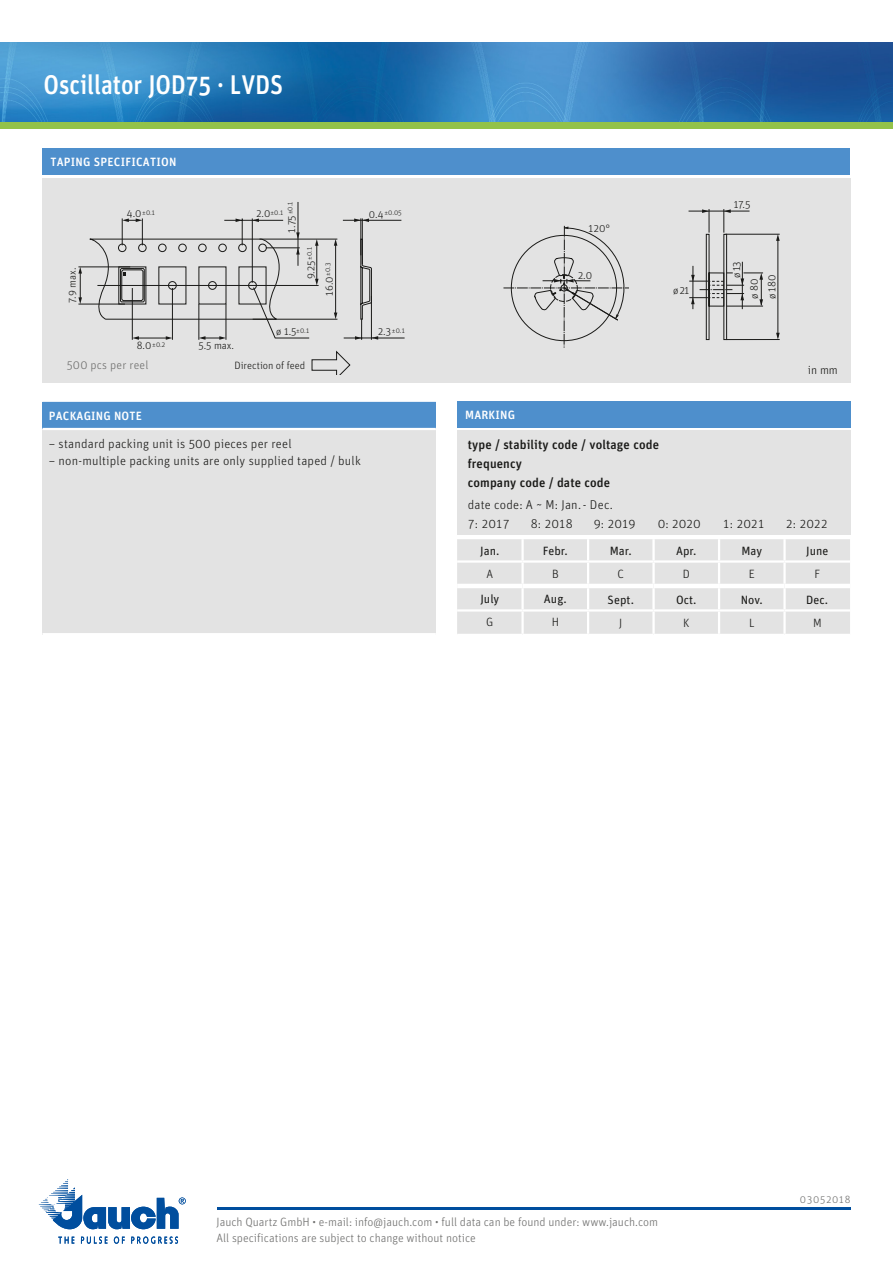
<style>
.page{position:relative;width:893px;height:1263px;background:#fff}
.page>*{position:absolute;margin:0;border:0;box-sizing:border-box;transform-origin:0 0}
.t1{font:500 27px "Unit Pro";color:#fff;scale:.9 1}
.Tabellentext{font:300 12.75px "Unit Pro";letter-spacing:.015em;color:#1a1a18}
.t2{font:500 12.75px "Unit Pro";letter-spacing:.01em;color:#1a1a18}
.t3{font:300 12px "Unit Pro";color:#6f6f6e}
.Tabellentext-2{font:12px "Unit Pro";letter-spacing:.005em;color:#1a1a18}
.Tabellentext_Kopf{font:500 12px "Unit Pro";letter-spacing:.02em;color:#fff}
.t4{font:300 12px "Unit Pro";color:#1a1a18}
.t5{font:300 10.8px "Unit Pro";color:#1a1a18}
.t6{font:300 10.65px "Unit Pro";color:#1a1a18}
.t7{font:300 10.5px "Unit Pro";color:#6f6f6e}
.t8{font:300 7.05px "Unit Pro";color:#1a1a18}
.s1{font-size:10.65px}
</style>
<div class="page">
<img style="left:0;top:43px;width:893px;height:80px">
<div style="left:0;top:123px;width:893px;height:6px;background:#93c249"></div>
<svg style="left:58px;top:1236px;width:16px;height:7px"></svg>
<svg style="left:81px;top:1236px;width:26px;height:8px"></svg>
<svg style="left:114px;top:1236px;width:11px;height:8px"></svg>
<svg style="left:131px;top:1236px;width:47px;height:8px"></svg>
<svg style="left:39px;top:1179px;width:147px;height:50px"></svg>
<hr style="left:217px;top:1208px;width:633px;height:2px;background:#004e9e">
<div style="left:43px;top:178px;width:808px;height:204px;background:#e3e3e3"></div>
<div style="left:43px;top:149px;width:807px;height:26px;background:#4e8fcc"></div>
<div style="left:43px;top:402px;width:393px;height:27px;background:#4e8fcc"></div>
<div style="left:43px;top:429px;width:393px;height:205px;background:#e3e3e3"></div>
<hr style="left:43px;top:428px;width:393px;height:2px;background:#fff">
<hr style="left:43px;top:633px;width:393px;height:2px;background:#fff">
<hr style="left:259px;top:239px;width:78px;height:1px;background:#1a1a18">
<hr style="left:253px;top:319px;width:84px;height:1px;background:#1a1a18">
<hr style="left:335px;top:244px;width:1px;height:71px;background:#1a1a18">
<svg style="left:334px;top:313px;width:3px;height:6px"></svg>
<svg style="left:334px;top:239px;width:3px;height:7px"></svg>
<hr style="left:298px;top:202px;width:1px;height:33px;background:#1a1a18">
<hr style="left:362px;top:218px;width:1px;height:46px;background:#1a1a18">
<hr style="left:367px;top:220px;width:34px;height:1px;background:#1a1a18">
<hr style="left:361px;top:218px;width:1px;height:37px;background:#1a1a18">
<svg style="left:343px;top:218px;width:26px;height:4px"></svg>
<hr style="left:344px;top:338px;width:30px;height:1px;background:#1a1a18">
<svg style="left:355px;top:238px;width:50px;height:102px"></svg>
<svg style="left:311px;top:350px;width:40px;height:24px"></svg>
<svg style="left:78px;top:218px;width:241px;height:122px"></svg>
<hr style="left:725px;top:234px;width:55px;height:1px;background:#1a1a18">
<hr style="left:777px;top:239px;width:1px;height:98px;background:#1a1a18">
<hr style="left:688px;top:211px;width:61px;height:1px;background:#1a1a18">
<hr style="left:727px;top:339px;width:53px;height:1px;background:#1a1a18">
<svg style="left:503px;top:226px;width:126px;height:122px"></svg>
<svg style="left:689px;top:209px;width:74px;height:131px"></svg>
<svg style="left:776px;top:333px;width:4px;height:6px"></svg>
<svg style="left:776px;top:234px;width:4px;height:7px"></svg>
<div style="left:457px;top:539px;width:393px;height:95px;background:#e3e3e3"></div>
<hr style="left:457px;top:560px;width:66px;height:3px;background:#fff">
<hr style="left:523px;top:560px;width:65px;height:3px;background:#fff">
<hr style="left:588px;top:560px;width:66px;height:3px;background:#fff">
<hr style="left:654px;top:560px;width:65px;height:3px;background:#fff">
<hr style="left:719px;top:560px;width:65px;height:3px;background:#fff">
<hr style="left:784px;top:560px;width:66px;height:3px;background:#fff">
<hr style="left:457px;top:609px;width:66px;height:2px;background:#fff">
<hr style="left:523px;top:609px;width:65px;height:2px;background:#fff">
<hr style="left:588px;top:609px;width:66px;height:2px;background:#fff">
<hr style="left:654px;top:609px;width:65px;height:2px;background:#fff">
<hr style="left:719px;top:609px;width:65px;height:2px;background:#fff">
<hr style="left:784px;top:609px;width:66px;height:2px;background:#fff">
<hr style="left:521px;top:539px;width:3px;height:21px;background:#fff">
<hr style="left:587px;top:539px;width:2px;height:21px;background:#fff">
<hr style="left:652px;top:539px;width:3px;height:21px;background:#fff">
<hr style="left:718px;top:539px;width:2px;height:21px;background:#fff">
<hr style="left:783px;top:539px;width:3px;height:21px;background:#fff">
<hr style="left:521px;top:563px;width:3px;height:21px;background:#fff">
<hr style="left:587px;top:563px;width:2px;height:21px;background:#fff">
<hr style="left:652px;top:563px;width:3px;height:21px;background:#fff">
<hr style="left:718px;top:563px;width:2px;height:21px;background:#fff">
<hr style="left:783px;top:563px;width:3px;height:21px;background:#fff">
<hr style="left:521px;top:588px;width:3px;height:21px;background:#fff">
<hr style="left:587px;top:588px;width:2px;height:21px;background:#fff">
<hr style="left:652px;top:588px;width:3px;height:21px;background:#fff">
<hr style="left:718px;top:588px;width:2px;height:21px;background:#fff">
<hr style="left:783px;top:588px;width:3px;height:21px;background:#fff">
<hr style="left:521px;top:611px;width:3px;height:23px;background:#fff">
<hr style="left:587px;top:611px;width:2px;height:23px;background:#fff">
<hr style="left:652px;top:611px;width:3px;height:23px;background:#fff">
<hr style="left:718px;top:611px;width:2px;height:23px;background:#fff">
<hr style="left:783px;top:611px;width:3px;height:23px;background:#fff">
<hr style="left:457px;top:584px;width:66px;height:4px;background:#fff">
<hr style="left:523px;top:584px;width:65px;height:4px;background:#fff">
<hr style="left:588px;top:584px;width:66px;height:4px;background:#fff">
<hr style="left:654px;top:584px;width:65px;height:4px;background:#fff">
<hr style="left:719px;top:584px;width:65px;height:4px;background:#fff">
<hr style="left:784px;top:584px;width:66px;height:4px;background:#fff">
<div style="left:457px;top:402px;width:393px;height:26px;background:#4e8fcc"></div>
<div style="left:457px;top:431px;width:393px;height:104px;background:#e3e3e3"></div>
<p class="t1" style="left:43px;top:65px;width:268px">Oscillator JOD75 · LVDS</p>
<p class="Tabellentext_Kopf" style="left:50px;top:153px;width:128px">TAPING SPECIFICATION</p>
<p class="t8" style="left:286px;top:214px;width:14px;rotate:-90deg">±0.1</p>
<p class="t6" style="left:285px;top:233px;width:19px;rotate:-90deg">1.75</p>
<p class="t8" style="left:142px;top:208px;width:14px">±0.1</p>
<p class="t6" style="left:127px;top:207px;width:16px">4.0</p>
<p class="t8" style="left:270px;top:208px;width:14px">±0.1</p>
<p class="t6" style="left:256px;top:207px;width:15px">2.0</p>
<p class="t8" style="left:369px;top:208px;width:34px"><span class="s1">0.4</span>±0.05</p>
<p class="t5" style="left:589px;top:221px;width:23px">120°</p>
<p class="t5" style="left:734px;top:197px;width:18px">17.5</p>
<p class="t6" style="left:65px;top:303px;width:37px;rotate:-90deg">7.9 max.</p>
<p class="t8" style="left:305px;top:260px;width:14px;rotate:-90deg">±0.1</p>
<p class="t6" style="left:304px;top:279px;width:20px;rotate:-90deg">9.25</p>
<p class="t6" style="left:322px;top:296px;width:34px;rotate:-90deg">16.0<sup>±0.3</sup></p>
<p class="t5" style="left:578px;top:268px;width:16px">2.0</p>
<p class="t5" style="left:673px;top:283px;width:18px">ø 21</p>
<p class="t5" style="left:729px;top:278px;width:18px;rotate:-90deg">ø 13</p>
<p class="t5" style="left:747px;top:299px;width:22px;rotate:-90deg">ø 80</p>
<p class="t5" style="left:765px;top:299px;width:26px;rotate:-90deg">ø 180</p>
<p class="t6" style="left:276px;top:325px;width:34px">ø 1.5<sup>±0.1</sup></p>
<p class="t8" style="left:378px;top:326px;width:28px"><span class="s1">2.3</span> ±0.1</p>
<p class="t8" style="left:137px;top:340px;width:30px"><span class="s1">8.0</span>±0.2</p>
<p class="t6" style="left:198px;top:339px;width:37px">5.5 max.</p>
<p class="t3" style="left:67px;top:357px;width:83px">500 pcs per reel</p>
<p class="t6" style="left:234px;top:358px;width:72px">Direction of feed</p>
<p class="t4" style="left:808px;top:362px;width:31px">in mm</p>
<p class="Tabellentext_Kopf" style="left:49px;top:408px;width:94px">PACKAGING NOTE</p>
<p class="Tabellentext" style="left:49px;top:435px;width:244px">– standard packing unit is 500 pieces per reel</p>
<p class="Tabellentext" style="left:49px;top:453px;width:313px">– non-multiple packing units are only supplied taped / bulk</p>
<p class="Tabellentext_Kopf" style="left:465px;top:406px;width:52px">MARKING</p>
<p class="t2" style="left:468px;top:436px;width:193px">type / stability code / voltage code</p>
<p class="t2" style="left:468px;top:455px;width:56px">frequency</p>
<p class="t2" style="left:468px;top:473px;width:144px">company code / date code</p>
<p class="Tabellentext" style="left:468px;top:497px;width:147px">date code: A ~ M: Jan.- Dec.</p>
<p class="Tabellentext" style="left:468px;top:515px;width:44px">7: 2017</p>
<p class="Tabellentext" style="left:531px;top:515px;width:43px">8: 2018</p>
<p class="Tabellentext" style="left:594px;top:515px;width:43px">9: 2019</p>
<p class="Tabellentext" style="left:658px;top:515px;width:44px">0: 2020</p>
<p class="Tabellentext" style="left:723px;top:515px;width:44px">1: 2021</p>
<p class="Tabellentext" style="left:786px;top:515px;width:44px">2: 2022</p>
<p class="Tabellentext-2" style="left:480px;top:543px;width:21px">Jan.</p>
<p class="Tabellentext-2" style="left:543px;top:543px;width:27px">Febr.</p>
<p class="Tabellentext-2" style="left:610px;top:543px;width:24px">Mar.</p>
<p class="Tabellentext-2" style="left:676px;top:543px;width:22px">Apr.</p>
<p class="Tabellentext-2" style="left:741px;top:543px;width:22px">May</p>
<p class="Tabellentext-2" style="left:806px;top:543px;width:24px">June</p>
<p class="t4" style="left:486px;top:566px;width:8px">A</p>
<p class="t4" style="left:552px;top:566px;width:8px">B</p>
<p class="t4" style="left:618px;top:566px;width:8px">C</p>
<p class="t4" style="left:683px;top:566px;width:9px">D</p>
<p class="t4" style="left:749px;top:566px;width:8px">E</p>
<p class="t4" style="left:814px;top:566px;width:7px">F</p>
<p class="Tabellentext-2" style="left:480px;top:590px;width:21px">July</p>
<p class="Tabellentext-2" style="left:544px;top:590px;width:24px">Aug.</p>
<p class="Tabellentext-2" style="left:608px;top:591px;width:28px">Sept.</p>
<p class="Tabellentext-2" style="left:676px;top:591px;width:22px">Oct.</p>
<p class="Tabellentext-2" style="left:741px;top:591px;width:24px">Nov.</p>
<p class="Tabellentext-2" style="left:806px;top:591px;width:23px">Dec.</p>
<p class="t4" style="left:486px;top:614px;width:9px">G</p>
<p class="t4" style="left:552px;top:614px;width:9px">H</p>
<p class="t4" style="left:619px;top:615px;width:5px">J</p>
<p class="t4" style="left:683px;top:615px;width:8px">K</p>
<p class="t4" style="left:749px;top:615px;width:7px">L</p>
<p class="t4" style="left:813px;top:615px;width:10px">M</p>
<p class="t7" style="left:800px;top:1193px;width:52px">03052018</p>
<p class="t3" style="left:217px;top:1214px;width:443px">Jauch Quartz GmbH • e-mail: info@jauch.com • full data can be found under: www.jauch.com</p>
<p class="t3" style="left:217px;top:1230px;width:261px">All specifications are subject to change without notice</p>
<p class="t3" style="left:217px;top:1216px;width:209px">Jauch Quartz GmbH • e-mail: info@jauch.de</p>
<p class="t3" style="left:217px;top:1232px;width:261px">All specifications are subject to change without notice</p>
<p class="t3" style="left:496px;top:1216px;width:140px">full data can be found under:</p>
</div>
